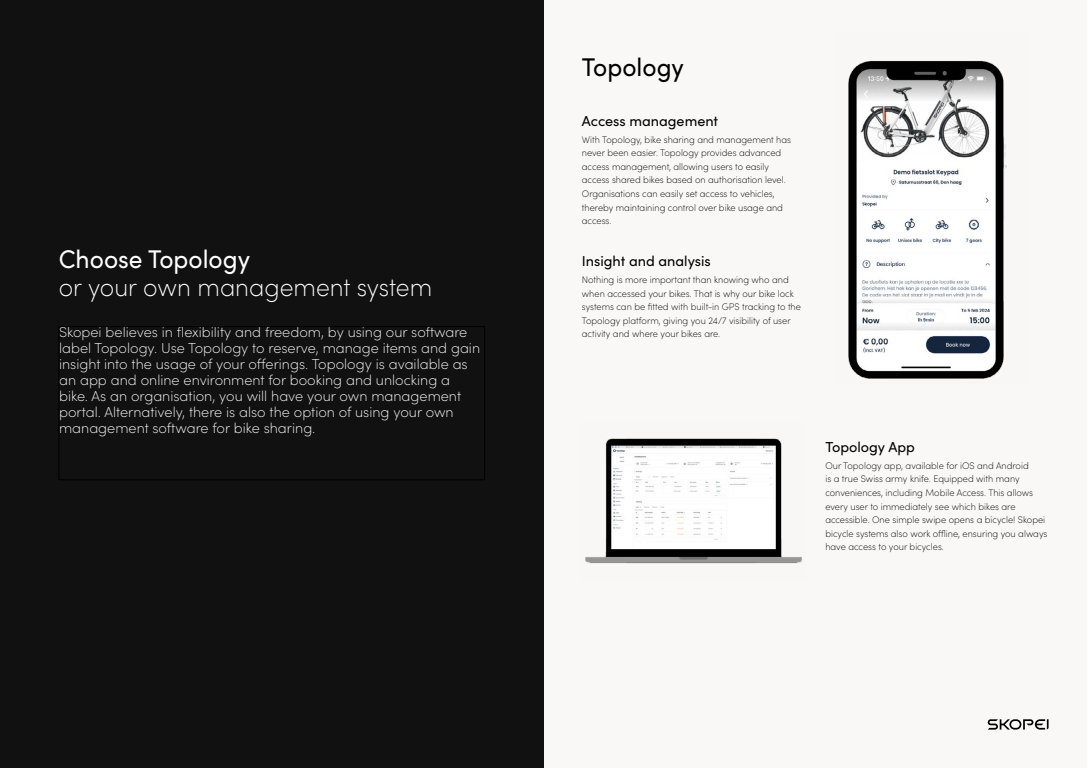
<style>
.page{position:relative;width:1087px;height:768px;background:#fff}
.page>*{position:absolute;margin:0;border:0;box-sizing:border-box;transform-origin:0 0}
.t1{font:200 25.6px "Sofia Pro";color:#fff;scale:.96 1}
.t2{font:25.6px "Sofia Pro";color:#fff;scale:.96 1}
.t3{font:25.6px "Sofia Pro";color:#000;scale:.96 1}
.t4{font:200 14.4px/16px "Sofia Pro";color:#fff}
.t5{font:14.4px "Sofia Pro";color:#000}
.t6{font:200 9.6px/13.6px "Sofia Pro";color:#000;scale:.96 1}
</style>
<div class="page">
<div style="left:543px;top:0;width:543px;height:768px;background:#f9f8f6"></div>
<svg style="left:987px;top:719px;width:61px;height:11px"></svg>
<div style="left:0;top:0;width:543px;height:768px;background:#111"></div>
<div style="left:59px;top:326px;width:426px;height:154px;border:1px solid #000"></div>
<img style="left:848px;top:61px;width:159px;height:318px">
<img style="left:585px;top:438px;width:217px;height:126px">
<h1 class="t2" style="left:59px;top:240px;width:201px">Choose Topology</h1>
<h1 class="t1" style="left:59px;top:269px;width:390px">or your own management system</h1>
<p class="t4" style="left:59px;top:323px;width:422px">Skopei believes in flexibility and freedom, by using our software label Topology. Use Topology to reserve, manage items and gain insight into the usage of your offerings. Topology is available as an app and online environment for booking and unlocking a bike. As an organisation, you will have your own management portal. Alternatively, there is also the option of using your own management software for bike sharing.</p>
<h1 class="t3" style="left:582px;top:48px;width:108px">Topology</h1>
<h2 class="t5" style="left:582px;top:110px;width:138px">Access management</h2>
<p class="t6" style="left:582px;top:132px;width:219px">With Topology, bike sharing and management has never been easier. Topology provides advanced access management, allowing users to easily access shared bikes based on authorisation level.<br>Organisations can easily set access to vehicles, thereby maintaining control over bike usage and access.</p>
<h2 class="t5" style="left:582px;top:251px;width:130px">Insight and analysis</h2>
<p class="t6" style="left:582px;top:272px;width:230px">Nothing is more important than knowing who and when accessed your bikes. That is why our bike lock systems can be fitted with built-in GPS tracking to the Topology platform, giving you 24/7 visibility of user activity and where your bikes are.</p>
<h2 class="t5" style="left:825px;top:436px;width:91px">Topology App</h2>
<p class="t6" style="left:825px;top:458px;width:233px">Our Topology app, available for iOS and Android<br>is a true Swiss army knife. Equipped with many conveniences, including Mobile Access. This allows every user to immediately see which bikes are accessible. One simple swipe opens a bicycle! Skopei bicycle systems also work offline, ensuring you always have access to your bicycles.</p>
</div>
